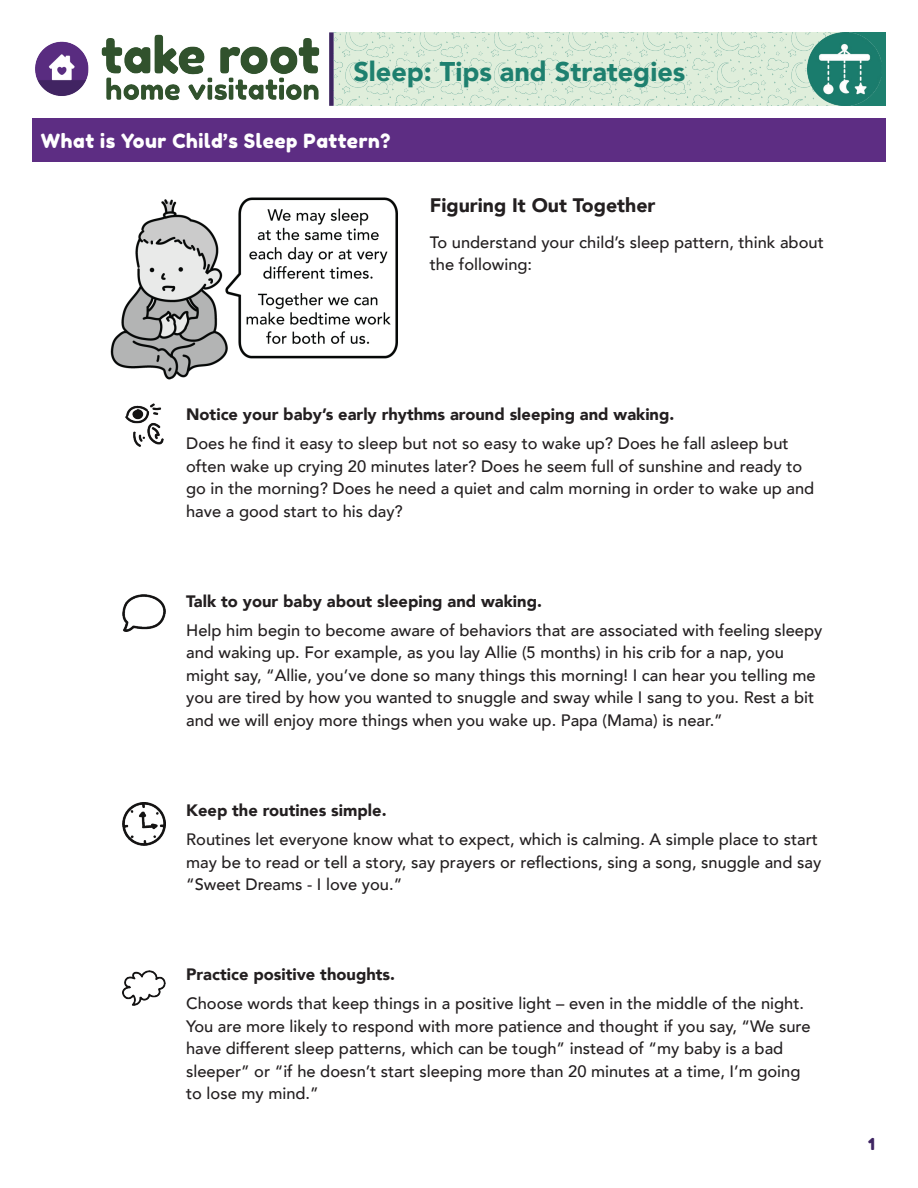
<style>
.page{position:relative;width:918px;height:1188px;background:#fff}
.page>*{position:absolute;margin:0;border:0;box-sizing:border-box;transform-origin:0 0}
.t1{font:900 27px "Avenir";color:#1e806f}
.t2{font:19.5px "Fredoka One";letter-spacing:.03em;color:#fff}
.t3{font:900 19.5px "Avenir";color:#231f20}
.t4{font:500 16.5px/22.5px "Avenir";color:#231f20}
.t5{font:900 16.5px "Avenir";color:#231f20}
.t6{font:16.5px "Fredoka One";color:#3f2562}
</style>
<div class="page">
<div style="left:329px;top:35px;width:5px;height:69px;background:#3d2560"></div>
<img style="left:35px;top:34px;width:285px;height:67px">
<img style="left:334px;top:32px;width:474px;height:74px">
<div style="left:845px;top:32px;width:41px;height:74px;background:#1e806f"></div>
<img style="left:808px;top:32px;width:73px;height:74px">
<div style="left:32px;top:119px;width:854px;height:43px;background:#5d2d83"></div>
<img style="left:110px;top:197px;width:288px;height:183px">
<img style="left:125px;top:404px;width:38px;height:43px">
<img style="left:123px;top:594px;width:43px;height:38px">
<img style="left:123px;top:802px;width:43px;height:43px">
<img style="left:123px;top:971px;width:43px;height:35px">
<h1 class="t1" style="left:353px;top:48px;width:334px">Sleep: Tips and Strategies</h1>
<p class="t2" style="left:41px;top:129px;width:351px">What is Your Child’s Sleep Pattern?</p>
<p class="t3" style="left:430px;top:188px;width:227px">Figuring It Out Together</p>
<p class="t4" style="left:430px;top:230px;width:395px">To understand your child’s sleep pattern, think about the following:</p>
<p class="t5" style="left:186px;top:400px;width:490px">Notice your baby’s early rhythms around sleeping and waking.</p>
<p class="t4" style="left:186px;top:431px;width:630px">Does he find it easy to sleep but not so easy to wake up? Does he fall asleep but often wake up crying 20 minutes later? Does he seem full of sunshine and ready to go in the morning? Does he need a quiet and calm morning in order to wake up and have a good start to his day?</p>
<p class="t5" style="left:186px;top:587px;width:357px">Talk to your baby about sleeping and waking.</p>
<p class="t4" style="left:186px;top:618px;width:638px">Help him begin to become aware of behaviors that are associated with feeling sleepy and waking up. For example, as you lay Allie (5 months) in his crib for a nap, you might say, “Allie, you’ve done so many things this morning! I can hear you telling me you are tired by how you wanted to snuggle and sway while I sang to you. Rest a bit and we will enjoy more things when you wake up. Papa (Mama) is near.”</p>
<p class="t5" style="left:186px;top:796px;width:202px">Keep the routines simple.</p>
<p class="t4" style="left:186px;top:827px;width:637px">Routines let everyone know what to expect, which is calming. A simple place to start may be to read or tell a story, say prayers or reflections, sing a song, snuggle and say “Sweet Dreams - I love you.”</p>
<p class="t5" style="left:186px;top:960px;width:210px">Practice positive thoughts.</p>
<p class="t4" style="left:186px;top:991px;width:626px">Choose words that keep things in a positive light – even in the middle of the night.<br>You are more likely to respond with more patience and thought if you say, “We sure have different sleep patterns, which can be tough” instead of “my baby is a bad sleeper” or “if he doesn’t start sleeping more than 20 minutes at a time, I’m going to lose my mind.”</p>
<p class="t6" style="left:868px;top:1134px;width:8px">1</p>
</div>
